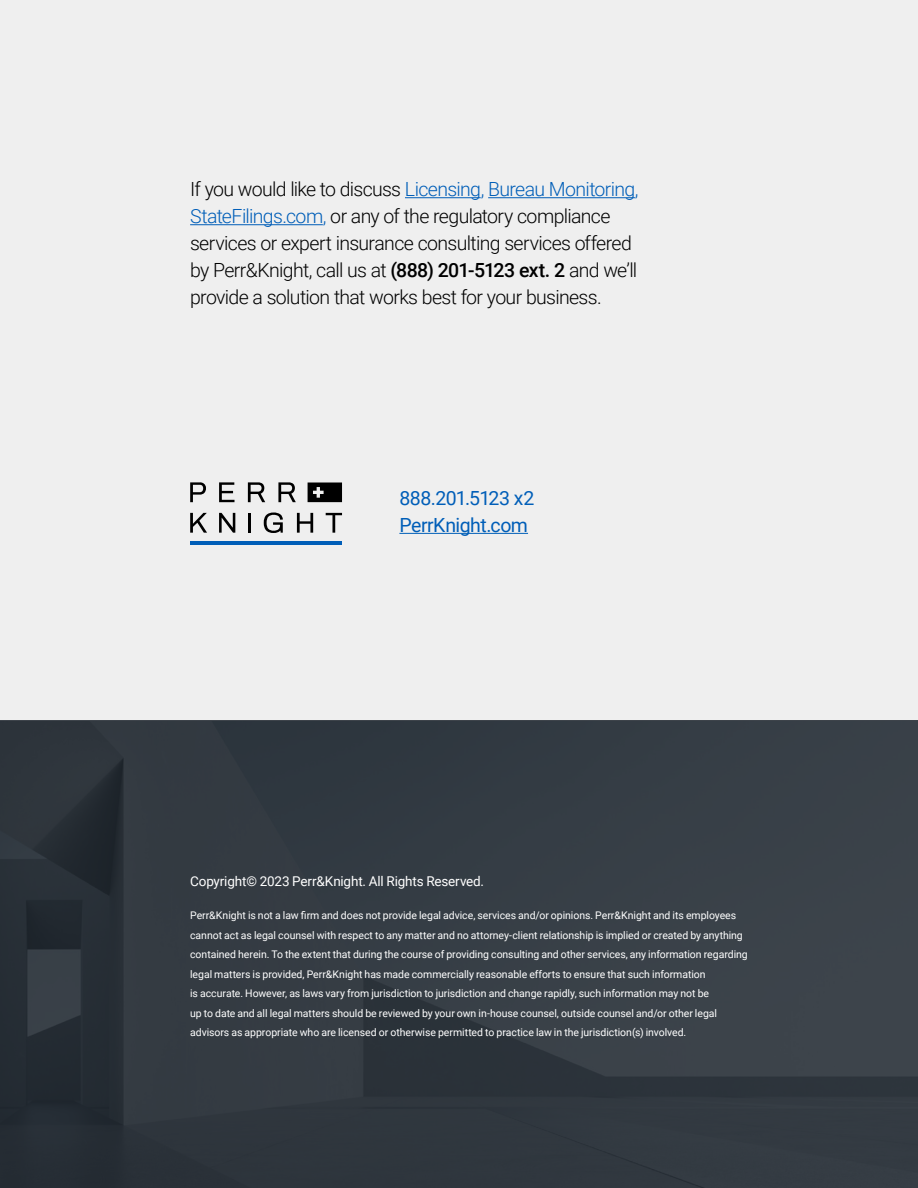
<style>
.page{position:relative;width:918px;height:1188px;background:#fff}
.page>*{position:absolute;margin:0;border:0;box-sizing:border-box;transform-origin:0 0}
.t1{font:300 19.5px/27px "Roboto";letter-spacing:-.035em;color:#000}
.t2{font:19.5px/27px "Roboto";letter-spacing:-.025em;color:#005eb8}
.t3{font:13.5px "Roboto";letter-spacing:-.01em;color:#fff}
.t4{font:10.5px/19.5px "Roboto";letter-spacing:-.005em;color:#fff}
.s1{color:#005eb8}
.s2{font-weight:500}
</style>
<div class="page">
<div style="left:0;top:0;width:918px;height:720px;background:#efefef"></div>
<div style="left:0;top:720px;width:918px;height:468px;background:linear-gradient(to right,#2b323a,#3a424a)"></div>
<hr style="left:399px;top:533px;width:129px;height:1px;background:#005eb8">
<svg style="left:190px;top:482px;width:16px;height:20px"></svg>
<svg style="left:219px;top:482px;width:16px;height:20px"></svg>
<svg style="left:248px;top:482px;width:17px;height:20px"></svg>
<svg style="left:278px;top:482px;width:18px;height:20px"></svg>
<svg style="left:190px;top:513px;width:17px;height:20px"></svg>
<svg style="left:219px;top:513px;width:16px;height:20px"></svg>
<hr style="left:248px;top:513px;width:3px;height:20px;background:#000">
<svg style="left:264px;top:512px;width:19px;height:21px"></svg>
<svg style="left:297px;top:513px;width:16px;height:20px"></svg>
<svg style="left:326px;top:513px;width:16px;height:20px"></svg>
<svg style="left:308px;top:483px;width:34px;height:19px"></svg>
<hr style="left:190px;top:541px;width:152px;height:3px;background:#005eb8">
<hr style="left:405px;top:197px;width:76px;height:1px;background:#005eb8">
<hr style="left:488px;top:197px;width:147px;height:1px;background:#005eb8">
<hr style="left:190px;top:224px;width:133px;height:1px;background:#005eb8">
<p class="t1" style="left:190px;top:175px;width:450px">If you would like to discuss <span class="s1">Licensing, Bureau Monitoring, StateFilings.com,</span> or any of the regulatory compliance services or expert insurance consulting services offered by Perr&amp;Knight, call us at <span class="s2">(888) 201-5123 ext. 2</span> and we’ll provide a solution that works best for your business.</p>
<h1 class="t2" style="left:399px;top:484px;width:136px">888.201.5123 x2<br>PerrKnight.com</h1>
<p class="t3" style="left:190px;top:872px;width:296px">Copyright© 2023 Perr&amp;Knight. All Rights Reserved.</p>
<p class="t4" style="left:190px;top:905px;width:559px">Perr&amp;Knight is not a law firm and does not provide legal advice, services and/or opinions. Perr&amp;Knight and its employees cannot act as legal counsel with respect to any matter and no attorney-client relationship is implied or created by anything contained herein. To the extent that during the course of providing consulting and other services, any information regarding legal matters is provided, Perr&amp;Knight has made commercially reasonable efforts to ensure that such information<br>is accurate. However, as laws vary from jurisdiction to jurisdiction and change rapidly, such information may not be<br>up to date and all legal matters should be reviewed by your own in-house counsel, outside counsel and/or other legal advisors as appropriate who are licensed or otherwise permitted to practice law in the jurisdiction(s) involved.</p>
</div>
